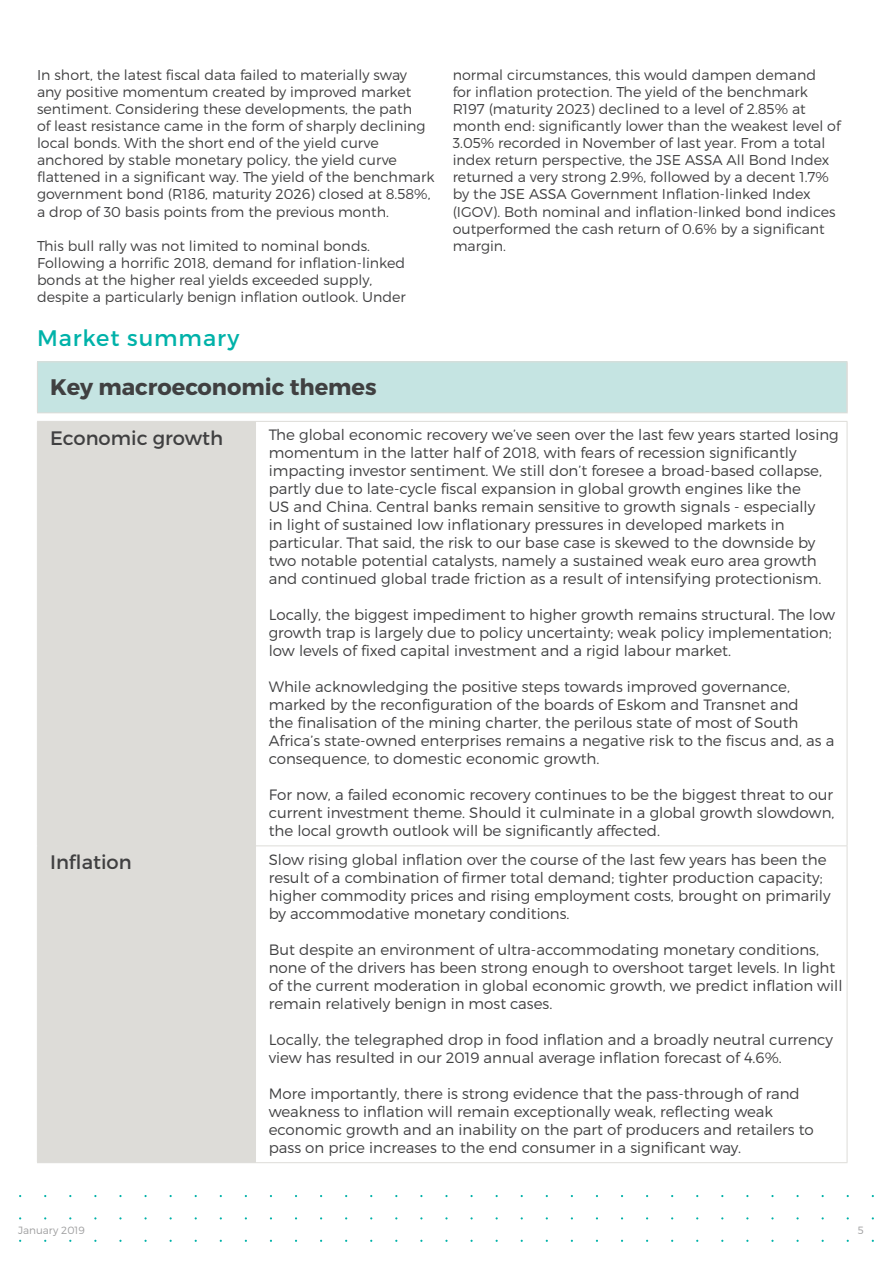
<style>
.page{position:relative;width:893px;height:1263px;background:#fff}
.page>*{position:absolute;margin:0;border:0;box-sizing:border-box;transform-origin:0 0}
.t1{font:700 22.5px "Montserrat";color:#404041}
.t2{font:22.5px "Montserrat";letter-spacing:.04em;color:#00b2a9}
.t3{font:19.5px "Montserrat";color:#404041}
.t4{font:300 15px/18px "Montserrat";color:#404041}
.t5{font:300 14.25px/17.1px "Montserrat";color:#404041}
.t6{font:300 10.5px "Montserrat";color:#9f9fa0}
</style>
<div class="page">
<div style="left:37px;top:362px;width:810px;height:51px;background:#c5e4e2"></div>
<div style="left:38px;top:422px;width:218px;height:740px;background:#dddcd8"></div>
<hr style="left:37px;top:361px;width:219px;height:1px;background:#dddcd8">
<hr style="left:37px;top:362px;width:1px;height:50px;background:#dddcd8">
<hr style="left:256px;top:361px;width:592px;height:1px;background:#dddcd8">
<hr style="left:37px;top:412px;width:219px;height:1px;background:#dddcd8">
<hr style="left:256px;top:412px;width:592px;height:1px;background:#dddcd8">
<hr style="left:846px;top:362px;width:2px;height:50px;background:#dddcd8">
<hr style="left:37px;top:421px;width:219px;height:1px;background:#dddcd8">
<hr style="left:37px;top:422px;width:1px;height:423px;background:#dddcd8">
<hr style="left:256px;top:421px;width:591px;height:1px;background:#dddcd8">
<hr style="left:847px;top:422px;width:1px;height:423px;background:#dddcd8">
<hr style="left:37px;top:845px;width:219px;height:1px;background:#dddcd8">
<hr style="left:37px;top:846px;width:1px;height:316px;background:#dddcd8">
<hr style="left:256px;top:845px;width:591px;height:1px;background:#dddcd8">
<hr style="left:847px;top:846px;width:1px;height:316px;background:#dddcd8">
<hr style="left:37px;top:1162px;width:219px;height:1px;background:#dddcd8">
<hr style="left:256px;top:1162px;width:591px;height:1px;background:#dddcd8">
<p class="t5" style="left:37px;top:66px;width:399px">In short, the latest fiscal data failed to materially sway any positive momentum created by improved market sentiment. Considering these developments, the path<br>of least resistance came in the form of sharply declining local bonds. With the short end of the yield curve anchored by stable monetary policy, the yield curve flattened in a significant way. The yield of the benchmark government bond (R186, maturity 2026) closed at 8.58%, a drop of 30 basis points from the previous month.</p>
<p class="t5" style="left:37px;top:237px;width:370px">This bull rally was not limited to nominal bonds.<br>Following a horrific 2018, demand for inflation-linked bonds at the higher real yields exceeded supply, despite a particularly benign inflation outlook. Under</p>
<p class="t2" style="left:37px;top:324px;width:204px">Market summary</p>
<p class="t5" style="left:453px;top:66px;width:389px">normal circumstances, this would dampen demand<br>for inflation protection. The yield of the benchmark R197 (maturity 2023) declined to a level of 2.85% at month end: significantly lower than the weakest level of 3.05% recorded in November of last year. From a total index return perspective, the JSE ASSA All Bond Index returned a very strong 2.9%, followed by a decent 1.7% by the JSE ASSA Government Inflation-linked Index (IGOV). Both nominal and inflation-linked bond indices outperformed the cash return of 0.6% by a significant margin.</p>
<p class="t1" style="left:50px;top:373px;width:328px">Key macroeconomic themes</p>
<p class="t3" style="left:50px;top:426px;width:174px">Economic growth</p>
<p class="t4" style="left:269px;top:426px;width:571px">The global economic recovery we’ve seen over the last few years started losing momentum in the latter half of 2018, with fears of recession significantly impacting investor sentiment. We still don’t foresee a broad-based collapse, partly due to late-cycle fiscal expansion in global growth engines like the<br>US and China. Central banks remain sensitive to growth signals - especially<br>in light of sustained low inflationary pressures in developed markets in particular. That said, the risk to our base case is skewed to the downside by two notable potential catalysts, namely a sustained weak euro area growth and continued global trade friction as a result of intensifying protectionism.</p>
<p class="t4" style="left:269px;top:606px;width:568px">Locally, the biggest impediment to higher growth remains structural. The low growth trap is largely due to policy uncertainty; weak policy implementation; low levels of fixed capital investment and a rigid labour market.</p>
<p class="t4" style="left:269px;top:678px;width:567px">While acknowledging the positive steps towards improved governance, marked by the reconfiguration of the boards of Eskom and Transnet and<br>the finalisation of the mining charter, the perilous state of most of South Africa’s state-owned enterprises remains a negative risk to the fiscus and, as a consequence, to domestic economic growth.</p>
<p class="t4" style="left:269px;top:786px;width:567px;text-align:justify">For now, a failed economic recovery continues to be the biggest threat to our current investment theme. Should it culminate in a global growth slowdown, the local growth outlook will be significantly affected.</p>
<p class="t3" style="left:50px;top:850px;width:83px">Inflation</p>
<p class="t4" style="left:269px;top:850px;width:563px">Slow rising global inflation over the course of the last few years has been the result of a combination of firmer total demand; tighter production capacity; higher commodity prices and rising employment costs, brought on primarily by accommodative monetary conditions.</p>
<p class="t4" style="left:269px;top:940px;width:575px">But despite an environment of ultra-accommodating monetary conditions, none of the drivers has been strong enough to overshoot target levels. In light of the current moderation in global economic growth, we predict inflation will remain relatively benign in most cases.</p>
<p class="t4" style="left:269px;top:1030px;width:566px">Locally, the telegraphed drop in food inflation and a broadly neutral currency view has resulted in our 2019 annual average inflation forecast of 4.6%.</p>
<p class="t4" style="left:269px;top:1084px;width:546px">More importantly, there is strong evidence that the pass-through of rand weakness to inflation will remain exceptionally weak, reflecting weak economic growth and an inability on the part of producers and retailers to pass on price increases to the end consumer in a significant way.</p>
<p class="t6" style="left:18px;top:1224px;width:68px">January 2019</p>
<p class="t6" style="left:858px;top:1224px;width:7px">5</p>
</div>
